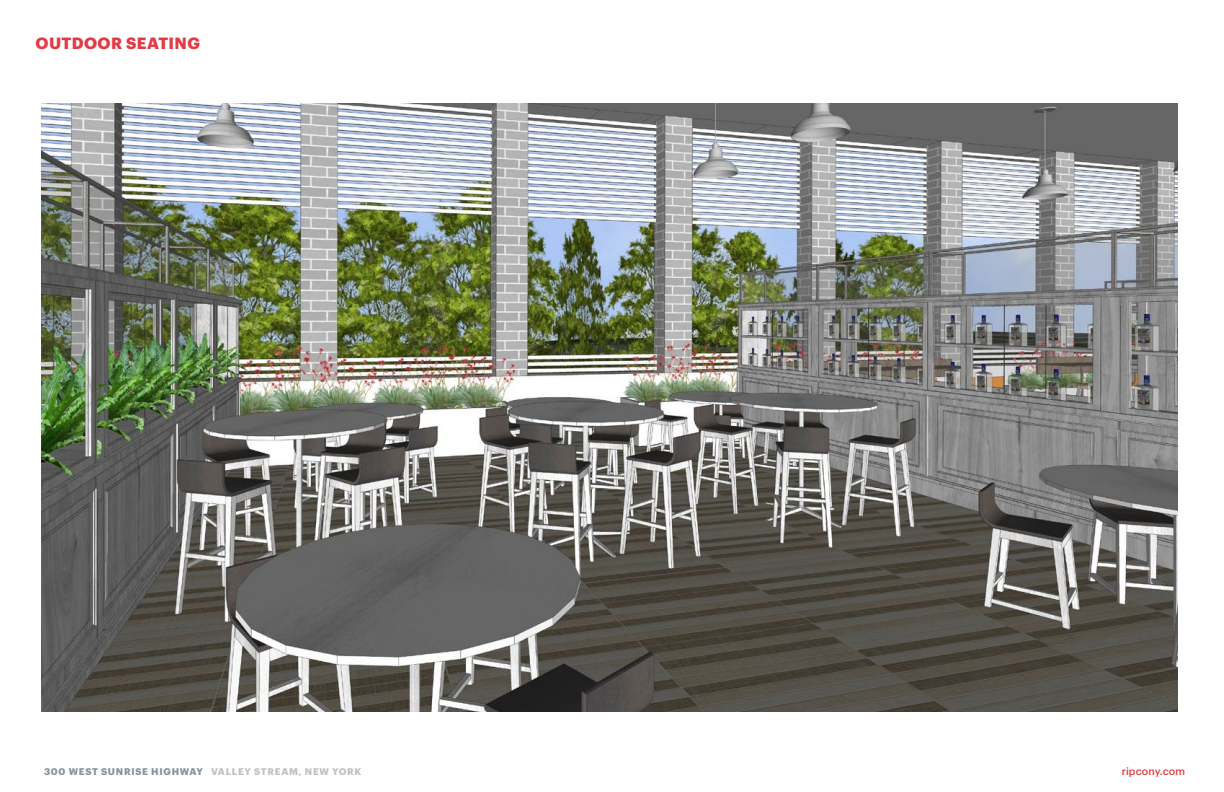
<style>
.page{position:relative;width:1224px;height:792px;background:#fff}
.page>*{position:absolute;margin:0;border:0;box-sizing:border-box;transform-origin:0 0}
.t1{font:700 16px "Graphik";letter-spacing:.025em;color:#e33b45}
.t2{font:500 10.5px "Graphik";letter-spacing:.01em;color:#e33b45}
.t3{font:700 9.5px "Graphik";letter-spacing:.075em;color:#8a949d}
.s1{color:#bfc2c6}
</style>
<div class="page">
<img style="left:42px;top:104px;width:1135px;height:608px">
<h1 class="t1" style="left:36px;top:31px;width:166px">OUTDOOR SEATING</h1>
<p class="t3" style="left:44px;top:765px;width:319px">300 WEST SUNRISE HIGHWAY <span class="s1">VALLEY STREAM, NEW YORK</span></p>
<p class="t2" style="left:1122px;top:763px;width:65px">ripcony.com</p>
</div>
